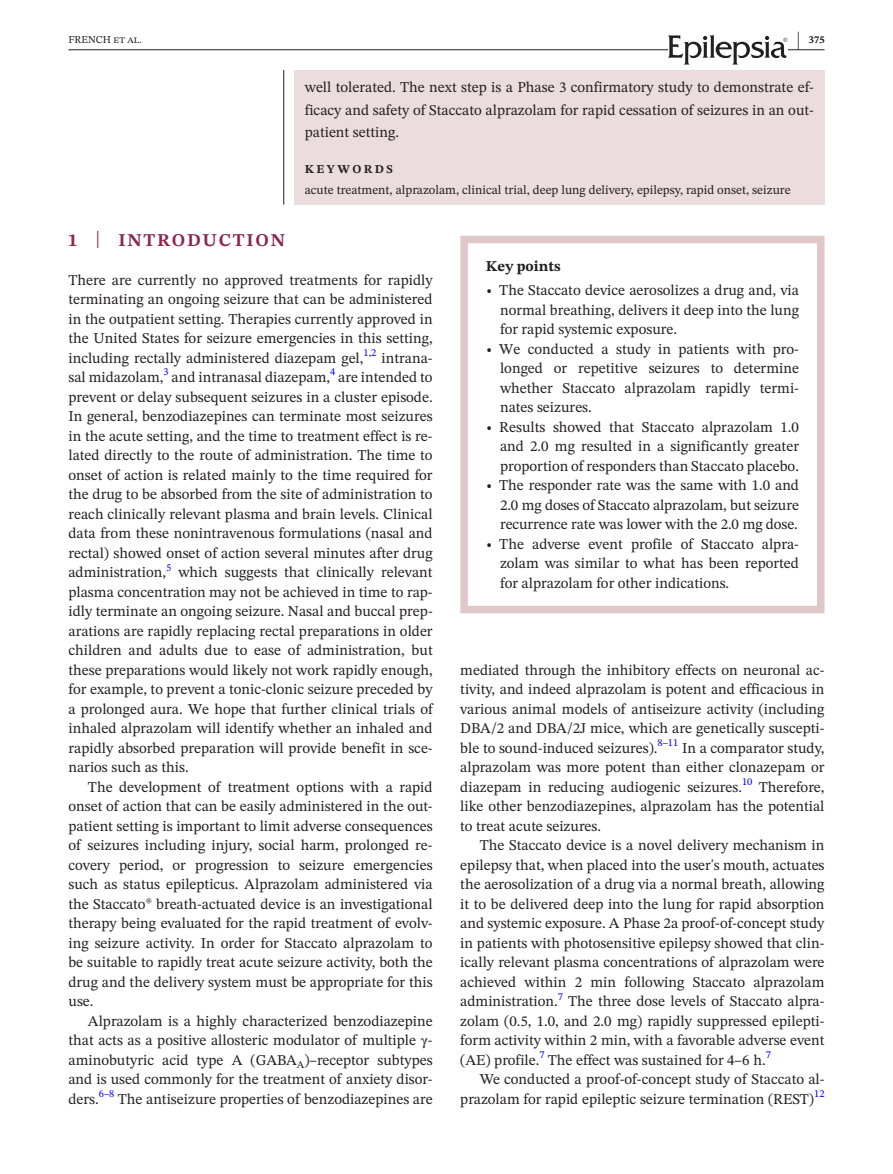
<style>
.page{position:relative;width:893px;height:1174px;background:#fff}
.page>*{position:absolute;margin:0;border:0;box-sizing:border-box;transform-origin:0 0}
.t1{font:700 21px "STIX Two Text";color:#231f20;scale:.42 1}
.t2{font:700 18px "STIX Two Text";letter-spacing:.1em;color:#8c284e}
.t3{font:15px/19.5px "STIX Two Text";color:#231f20;text-align:justify}
.t4{font:700 15px "STIX Two Text";color:#231f20}
.t5{font:12.75px "STIX Two Text";color:#231f20}
.t6{font:700 12px "STIX Two Text";letter-spacing:.2em;color:#231f20}
.t7{font:10.5px "STIX Two Text";color:#00f}
.t8{font:10.5px "STIX Two Text";color:#231f20}
.t9{font:700 10.5px "STIX Two Text";color:#231f20}
.s1{font-weight:400;font-size:23.7px}
.s2{font-family:"STIX"}
</style>
<div class="page">
<hr style="left:68px;top:49px;width:756px;height:1px;background:#231f20">
<svg style="left:668px;top:35px;width:119px;height:30px"></svg>
<div style="left:294px;top:70px;width:530px;height:134px;background:#ebdcdd"></div>
<hr style="left:283px;top:70px;width:1px;height:134px;background:#231f20">
<div style="left:460px;top:236px;width:364px;height:377px;border:8px solid #e0c8c9"></div>
<h1 class="t1" style="left:797px;top:24px;width:8px">|</h1>
<p class="t8" style="left:68px;top:32px;width:75px">FRENCH et al.</p>
<p class="t9" style="left:809px;top:32px;width:17px">375</p>
<p class="t3" style="left:305px;top:76px;width:511px;line-height:22.5px">well tolerated. The next step is a Phase 3 confirmatory study to demonstrate ef&shy;ficacy and safety of Staccato alprazolam for rapid cessation of seizures in an out&shy;patient setting.</p>
<p class="t6" style="left:305px;top:160px;width:90px">KEYWORDS</p>
<p class="t5" style="left:305px;top:181px;width:487px">acute treatment, alprazolam, clinical trial, deep lung delivery, epilepsy, rapid onset, seizure</p>
<p class="t2" style="left:68px;top:227px;width:218px">1 <span class="s1">|</span> INTRODUCTION</p>
<p class="t3" style="left:68px;top:270px;width:366px">There are currently no approved treatments for rapidly terminating an ongoing seizure that can be administered in the outpatient setting. Therapies currently approved in the United States for seizure emergencies in this setting, including rectally administered diazepam gel,</p>
<p class="t7" style="left:364px;top:345px;width:14px">1,2</p>
<p class="t3" style="left:382px;top:348px;width:53px">intrana-</p>
<p class="t3" style="left:68px;top:367px;width:97px">sal midazolam,</p>
<p class="t7" style="left:164px;top:364px;width:7px">3</p>
<p class="t3" style="left:172px;top:367px;width:160px">and intranasal diazepam,</p>
<p class="t7" style="left:330px;top:364px;width:7px">4</p>
<p class="t3" style="left:68px;top:367px;width:366px;text-indent:270px">are intended to prevent or delay subsequent seizures in a cluster episode.<br>In general, benzodiazepines can terminate most seizures in the acute setting, and the time to treatment effect is re&shy;lated directly to the route of administration. The time to onset of action is related mainly to the time required for the drug to be absorbed from the site of administration to reach clinically relevant plasma and brain levels. Clinical data from these nonintravenous formulations (nasal and rectal) showed onset of action several minutes after drug administration,</p>
<p class="t7" style="left:166px;top:559px;width:7px">5</p>
<p class="t3" style="left:68px;top:562px;width:366px;text-indent:110px">which suggests that clinically relevant plasma concentration may not be achieved in time to rap&shy;idly terminate an ongoing seizure. Nasal and buccal prep&shy;arations are rapidly replacing rectal preparations in older children and adults due to ease of administration, but these preparations would likely not work rapidly enough, for example, to prevent a tonic-clonic seizure preceded by a prolonged aura. We hope that further clinical trials of inhaled alprazolam will identify whether an inhaled and rapidly absorbed preparation will provide benefit in sce&shy;narios such as this.</p>
<p class="t3" style="left:68px;top:777px;width:366px;text-indent:20px">The development of treatment options with a rapid onset of action that can be easily administered in the out&shy;patient setting is important to limit adverse consequences of seizures including injury, social harm, prolonged re&shy;covery period, or progression to seizure emergencies such as status epilepticus. Alprazolam administered via the Staccato® breath-actuated device is an investigational therapy being evaluated for the rapid treatment of evolv&shy;ing seizure activity. In order for Staccato alprazolam to be suitable to rapidly treat acute seizure activity, both the drug and the delivery system must be appropriate for this use.</p>
<p class="t3" style="left:68px;top:1011px;width:366px;text-indent:20px">Alprazolam is a highly characterized benzodiazepine that acts as a positive allosteric modulator of multiple <span class="s2">γ&shy;</span>aminobutyric acid type A (GABA<sub>A</sub>)–receptor subtypes and is used commonly for the treatment of anxiety disor&shy;ders.</p>
<p class="t7" style="left:99px;top:1086px;width:17px">6–8</p>
<p class="t3" style="left:118px;top:1089px;width:316px">The antiseizure properties of benzodiazepines are</p>
<p class="t4" style="left:486px;top:255px;width:76px">Key points</p>
<p class="t3" style="left:500px;top:280px;width:300px;text-indent:-14px">• The Staccato device aerosolizes a drug and, via normal breathing, delivers it deep into the lung for rapid systemic exposure.</p>
<p class="t3" style="left:500px;top:339px;width:300px;text-indent:-14px">• We conducted a study in patients with pro&shy;longed or repetitive seizures to determine whether Staccato alprazolam rapidly termi&shy;nates seizures.</p>
<p class="t3" style="left:500px;top:417px;width:300px;text-indent:-14px">• Results showed that Staccato alprazolam 1.0 and 2.0 mg resulted in a significantly greater proportion of responders than Staccato placebo.</p>
<p class="t3" style="left:500px;top:475px;width:300px;text-indent:-14px">• The responder rate was the same with 1.0 and 2.0 mg doses of Staccato alprazolam, but seizure recurrence rate was lower with the 2.0 mg dose.</p>
<p class="t3" style="left:500px;top:534px;width:300px;text-indent:-14px">• The adverse event profile of Staccato alpra&shy;zolam was similar to what has been reported for alprazolam for other indications.</p>
<p class="t3" style="left:460px;top:660px;width:366px">mediated through the inhibitory effects on neuronal ac&shy;tivity, and indeed alprazolam is potent and efficacious in various animal models of antiseizure activity (including DBA/2 and DBA/2J mice, which are genetically suscepti&shy;ble to sound-induced seizures).<sup>8–11</sup> In a comparator study, alprazolam was more potent than either clonazepam or diazepam in reducing audiogenic seizures.</p>
<p class="t7" style="left:742px;top:774px;width:12px">10</p>
<p class="t3" style="left:460px;top:777px;width:366px;text-indent:299px">Therefore, like other benzodiazepines, alprazolam has the potential to treat acute seizures.</p>
<p class="t3" style="left:460px;top:835px;width:366px;text-indent:20px">The Staccato device is a novel delivery mechanism in epilepsy that, when placed into the user's mouth, actuates the aerosolization of a drug via a normal breath, allowing it to be delivered deep into the lung for rapid absorption and systemic exposure. A Phase 2a proof-of-concept study in patients with photosensitive epilepsy showed that clin&shy;ically relevant plasma concentrations of alprazolam were achieved within 2 min following Staccato alprazolam administration.</p>
<p class="t7" style="left:558px;top:988px;width:7px">7</p>
<p class="t3" style="left:460px;top:991px;width:366px;text-indent:108px">The three dose levels of Staccato alpra&shy;zolam (0.5, 1.0, and 2.0 mg) rapidly suppressed epilepti&shy;form activity within 2 min, with a favorable adverse event (AE) profile.</p>
<p class="t7" style="left:539px;top:1047px;width:7px">7</p>
<p class="t3" style="left:548px;top:1050px;width:219px">The effect was sustained for 4–6 h.</p>
<p class="t7" style="left:766px;top:1047px;width:7px">7</p>
<p class="t3" style="left:460px;top:1069px;width:366px;text-indent:20px">We conducted a proof-of-concept study of Staccato al&shy;prazolam for rapid epileptic seizure termination (REST)</p>
<p class="t7" style="left:814px;top:1086px;width:12px">12</p>
</div>
